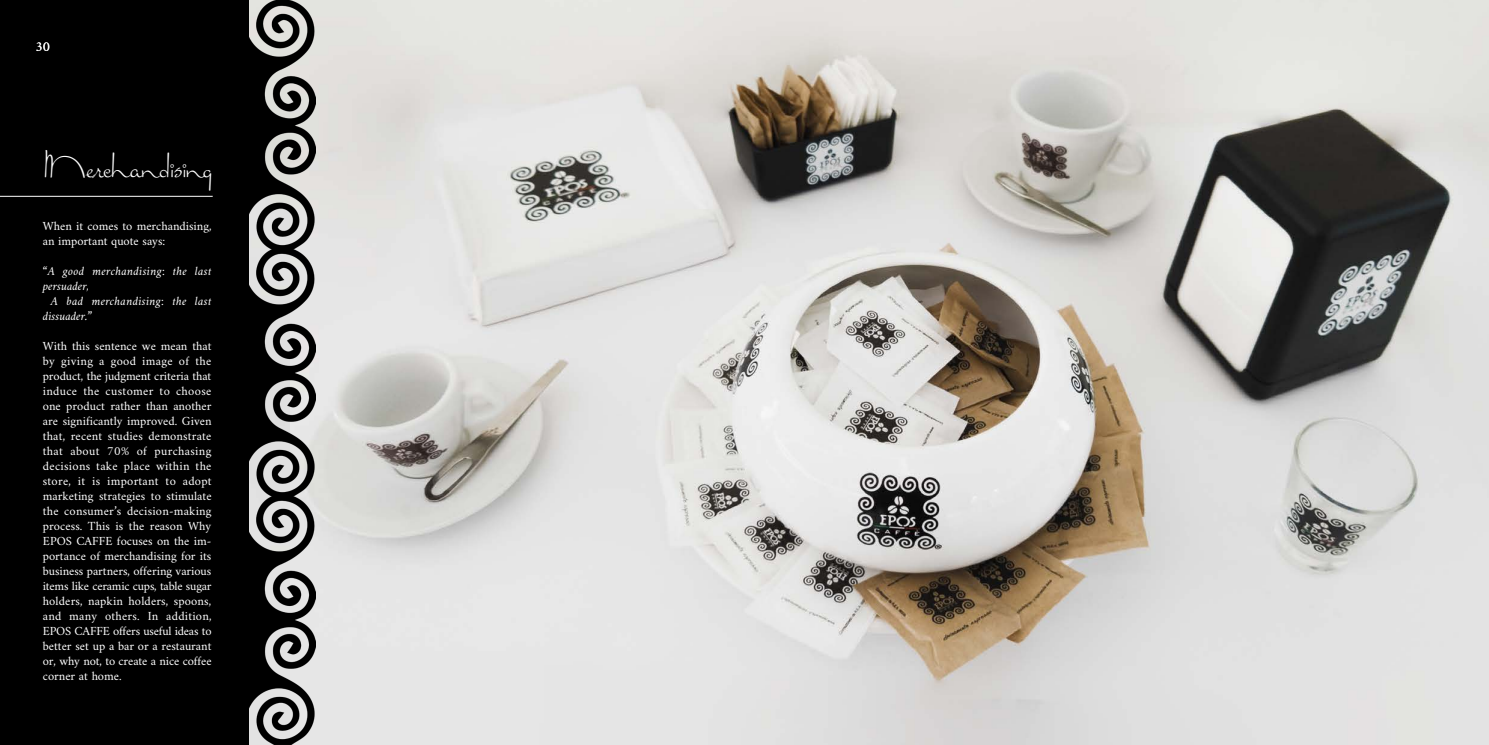
<style>
.page{position:relative;width:1489px;height:745px;background:#fff}
.page>*{position:absolute;margin:0;border:0;box-sizing:border-box;transform-origin:0 0}
.t1{font:37.5px "Miss Lankfort";color:#fff}
.t2{font:13.75px "Amiri";color:#fff}
.t3{font:12.5px/15px "Amiri";color:#fff}
.t4{font:12.5px "Amiri Slanted";letter-spacing:.02em;color:#fff}
.t5{font:12.5px "Amiri Slanted";color:#fff}
</style>
<div class="page">
<img style="left:315px;top:0;width:1173px;height:744px">
<div style="left:0;top:0;width:248px;height:744px;background:#000"></div>
<hr style="left:0;top:196px;width:213px;height:1px;background:#fff">
<img style="left:248px;top:0;width:67px;height:247px">
<img style="left:248px;top:247px;width:67px;height:247px">
<img style="left:248px;top:494px;width:67px;height:250px">
<p class="t2" style="left:35px;top:38px;width:16px">30</p>
<p class="t1" style="left:43px;top:142px;width:171px">Merchandising</p>
<p class="t3" style="left:43px;top:218px;width:170px">When it comes to merchandising, an important quote says:</p>
<p class="t4" style="left:43px;top:264px;width:170px">“A good merchandising: the last</p>
<p class="t5" style="left:43px;top:279px;width:48px">persuader,</p>
<p class="t4" style="left:51px;top:294px;width:162px">A bad merchandising: the last</p>
<p class="t5" style="left:43px;top:309px;width:51px">dissuader.”</p>
<p class="t3" style="left:43px;top:338px;width:170px;text-align:justify">With this sentence we mean that by giving a good image of the product, the judgment criteria that induce the customer to choose one product rather than another are significantly improved. Given that, recent studies demonstrate that about 70% of purchasing decisions take place within the store, it is important to adopt marketing strategies to stimulate the consumer’s decision-making process. This is the reason Why EPOS CAFFE focuses on the im&shy;portance of merchandising for its business partners, offering various items like ceramic cups, table sugar holders, napkin holders, spoons, and many others. In addition, EPOS CAFFE offers useful ideas to better set up a bar or a restaurant or, why not, to create a nice coffee corner at home.</p>
</div>
